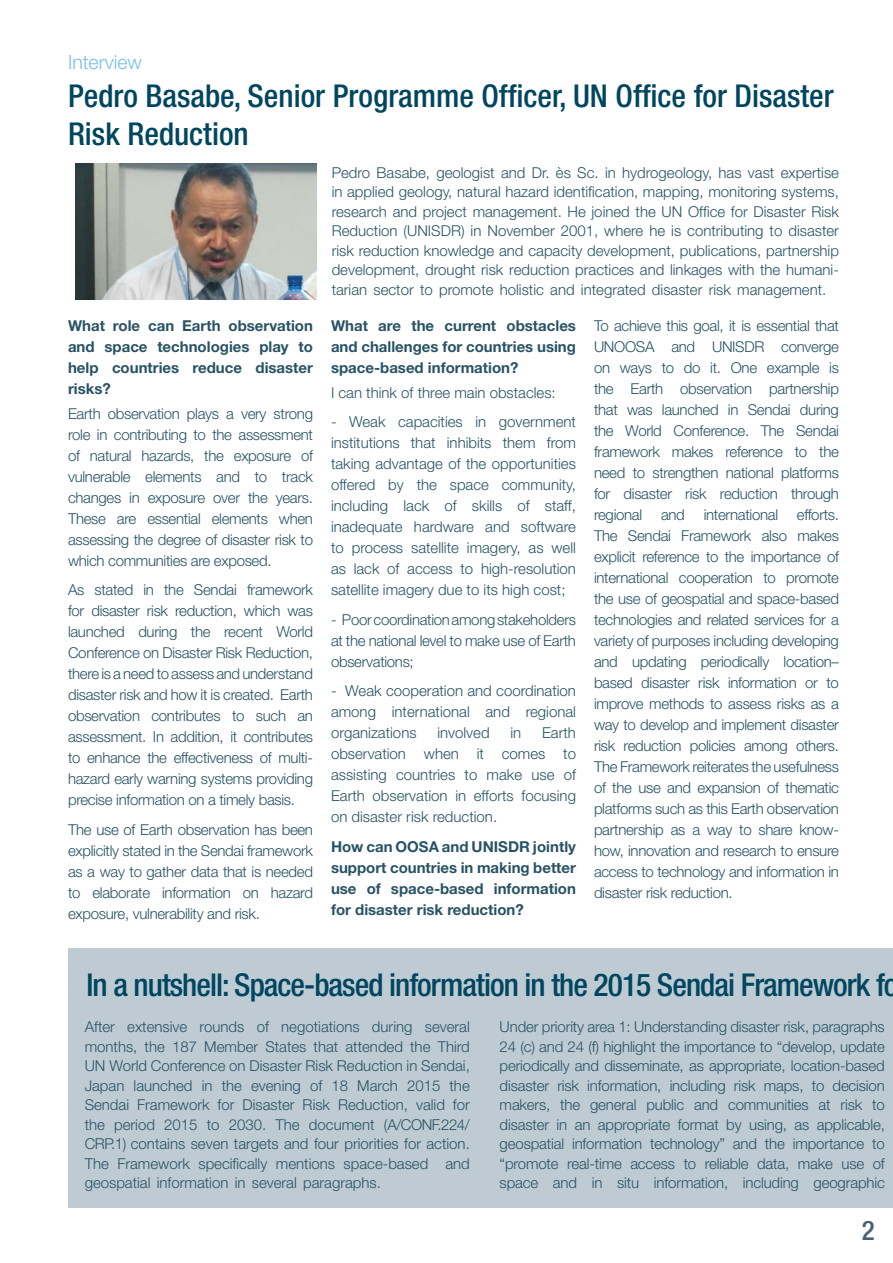
<style>
.page{position:relative;width:893px;height:1263px;background:#fff}
.page>*{position:absolute;margin:0;border:0;box-sizing:border-box;transform-origin:0 0}
.t1{font:500 condensed 31.5px/37.8px "Helvetica Neue";color:#014660}
.t2{font:500 condensed 31.5px "Helvetica Neue";letter-spacing:-.03em;color:#014660}
.t3{font:500 condensed 27px "Helvetica Neue";color:#486274}
.t4{font:300 19.5px "Helvetica Neue";color:#78bfea}
.t5{font:300 15px/21px "Helvetica Neue";letter-spacing:-.01em;color:#285364;text-align:justify}
.t6{font:700 15px/21px "Helvetica Neue";color:#285364;text-align:justify}
</style>
<div class="page">
<div style="left:68px;top:948px;width:825px;height:260px;background:#bfcbd3"></div>
<img style="left:75px;top:163px;width:241px;height:136px">
<h3 class="t4" style="left:68px;top:50px;width:76px">Interview</h3>
<h1 class="t1" style="left:68px;top:77px;width:767px">Pedro Basabe, Senior Programme Officer, UN Office for Disaster<br>Risk Reduction</h1>
<p class="t5" style="left:332px;top:162px;width:509px;line-height:19.5px">Pedro Basabe, geologist and Dr. ès Sc. in hydrogeology, has vast expertise in applied geology, natural hazard identification, mapping, monitoring systems, research and project management. He joined the UN Office for Disaster Risk Reduction (UNISDR) in November 2001, where he is contributing to disaster risk reduction knowledge and capacity development, publications, partnership development, drought risk reduction practices and linkages with the humani&shy;tarian sector to promote holistic and integrated disaster risk management.</p>
<p class="t6" style="left:68px;top:314px;width:246px">What role can Earth observation and space technologies play to help countries reduce disaster risks?</p>
<p class="t5" style="left:68px;top:403px;width:246px">Earth observation plays a very strong role in contributing to the assessment of natural hazards, the exposure of vulnerable elements and to track changes in exposure over the years.<br>These are essential elements when assessing the degree of disaster risk to which communities are exposed.</p>
<p class="t5" style="left:68px;top:579px;width:246px">As stated in the Sendai framework for disaster risk reduction, which was launched during the recent World Conference on Disaster Risk Reduction, there is a need to assess and understand disaster risk and how it is created. Earth observation contributes to such an assessment. In addition, it contributes to enhance the effectiveness of multi&shy;hazard early warning systems providing precise information on a timely basis.</p>
<p class="t5" style="left:68px;top:819px;width:246px">The use of Earth observation has been explicitly stated in the Sendai framework as a way to gather data that is needed to elaborate information on hazard exposure, vulnerability and risk.</p>
<p class="t6" style="left:331px;top:314px;width:246px">What are the current obstacles and challenges for countries using space-based information?</p>
<p class="t5" style="left:331px;top:382px;width:226px">I can think of three main obstacles:</p>
<p class="t5" style="left:331px;top:411px;width:246px">- Weak capacities in government institutions that inhibits them from taking advantage of the opportunities offered by the space community, including lack of skills of staff, inadequate hardware and software to process satellite imagery, as well as lack of access to high-resolution satellite imagery due to its high cost;</p>
<p class="t5" style="left:331px;top:609px;width:246px">- Poor coordination among stakeholders at the national level to make use of Earth observations;</p>
<p class="t5" style="left:331px;top:680px;width:246px">- Weak cooperation and coordination among international and regional organizations</p>
<p class="t5" style="left:594px;top:315px;width:246px">To achieve this goal, it is essential that UNOOSA and UNISDR converge on ways to do it. One example is the Earth observation partnership that was launched in Sendai during the World Conference. The Sendai framework makes reference to the need to strengthen national platforms for disaster risk reduction through regional</p>
<p class="t5" style="left:594px;top:504px;width:246px;text-indent:203px">efforts.<br>The Sendai Framework also makes explicit reference to the importance of international cooperation to promote the use of geospatial and space-based technologies and related services for a variety of purposes including developing and updating periodically location– based disaster risk information or to improve methods to assess risks as a way to develop and implement disaster risk reduction policies among others.<br>The Framework reiterates the usefulness of the use and expansion of thematic platforms such as this Earth observation partnership as a way to share know&shy;how, innovation and research to ensure access to technology and information in disaster risk reduction.</p>
<p class="t5" style="left:661px;top:504px;width:25px">and</p>
<p class="t5" style="left:704px;top:504px;width:76px">international</p>
<p class="t5" style="left:331px;top:722px;width:246px;text-indent:211px">Earth observation when it comes to assisting countries to make use of Earth observation in efforts focusing on disaster risk reduction.</p>
<p class="t6" style="left:331px;top:836px;width:246px">How can OOSA and UNISDR jointly support countries in making better use of space-based information for disaster risk reduction?</p>
<p class="t5" style="left:437px;top:722px;width:54px">involved</p>
<p class="t5" style="left:510px;top:722px;width:12px">in</p>
<h1 class="t2" style="left:86px;top:966px;width:814px">In a nutshell: Space-based information in the 2015 Sendai Framework fo</h1>
<p class="t5" style="left:85px;top:1017px;width:387px;line-height:19.5px">After extensive rounds of negotiations during several months, the 187 Member States that attended the Third UN World Conference on Disaster Risk Reduction in Sendai, Japan launched in the evening of 18 March 2015 the Sendai Framework for Disaster Risk Reduction, valid for the period 2015 to 2030. The document (A/CONF.224/ CRP.1) contains seven targets and four priorities for action.<br>The Framework specifically mentions space-based and geospatial information in several paragraphs.</p>
<p class="t5" style="left:500px;top:1017px;width:387px;line-height:19.5px">Under priority area 1: Understanding disaster risk, paragraphs 24 (c) and 24 (f) highlight the importance to “develop, update periodically and disseminate, as appropriate, location-based disaster risk information, including risk maps, to decision makers, the general public and communities at risk to disaster in an appropriate format by using, as applicable, geospatial information technology” and the importance to “promote real-time access to reliable data, make use of space and in situ information, including geographic</p>
<h2 class="t3" style="left:862px;top:1214px;width:14px">2</h2>
</div>
